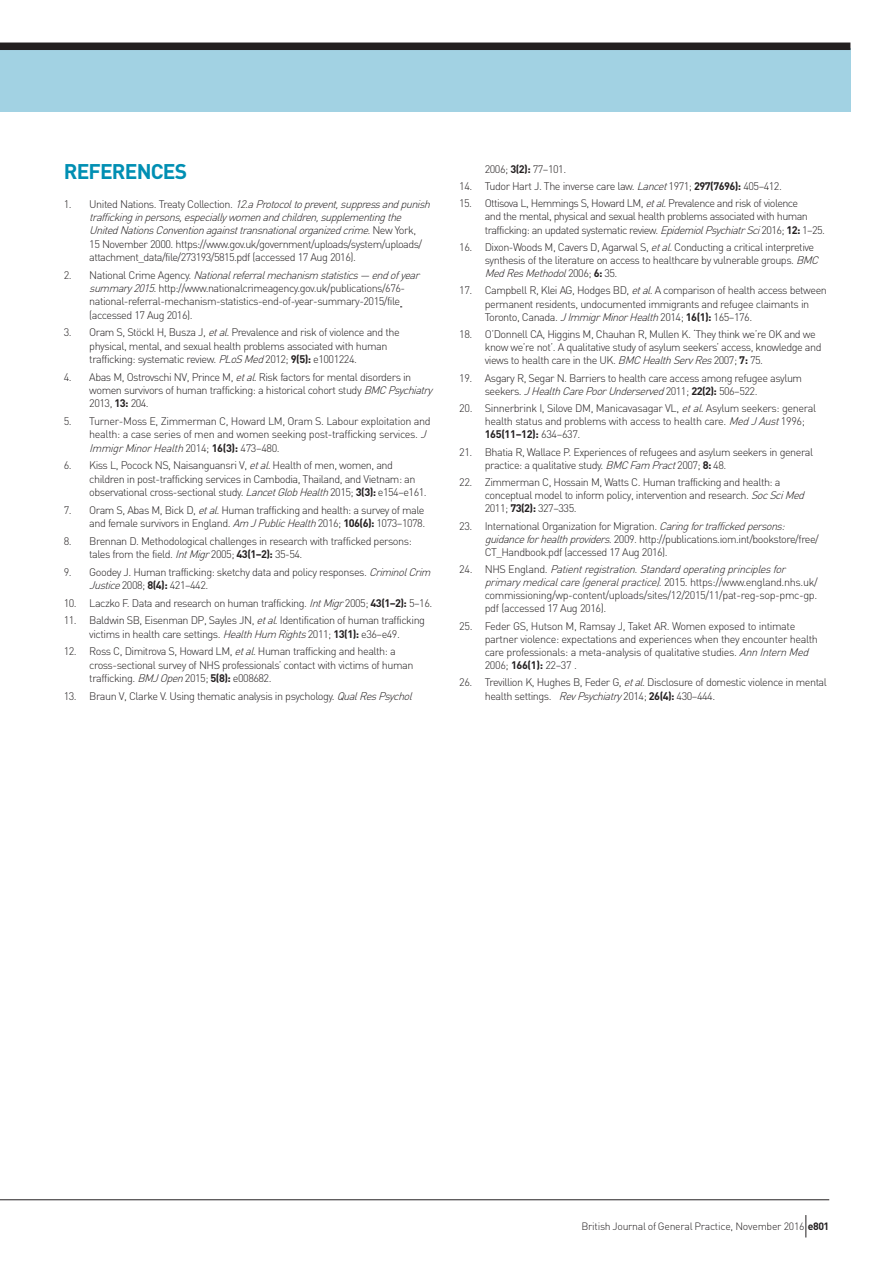
<style>
.page{position:relative;width:893px;height:1263px;background:#fff}
.page>*{position:absolute;margin:0;border:0;box-sizing:border-box;transform-origin:0 0}
.t1{font:700 21px "DIN";letter-spacing:-.04em;color:#008fb3}
.t2{font:300 10.8px/13px "DIN";letter-spacing:-.045em;color:#231f20}
.t3{font:300 10.5px "DIN";letter-spacing:-.025em;color:#231f20}
.s1{font-style:italic}
.s2{font-weight:700}
</style>
<div class="page">
<div style="left:0;top:48px;width:850px;height:64px;background:#a2d2e3"></div>
<div style="left:0;top:43px;width:850px;height:7px;background:#231f20"></div>
<hr style="left:0;top:1199px;width:829px;height:1px;background:#231f20">
<svg style="left:805px;top:1215px;width:1px;height:22px"></svg>
<h1 class="t1" style="left:64px;top:158px;width:125px">REFERENCES</h1>
<p class="t2" style="left:89px;top:197px;width:346px;text-indent:-26px">1 . U n i t e d N a t i o n s . Tre a ty C o l le c t i o n . <span class="s1">12.a Protocoltoprevent,suppressandpunish traffickinginpersons,especiallywomenandchildren,supplementingthe UnitedNationsConventionagainsttransnationalorganizedcrime.</span>N e w Yo r k ,<br>15 November 2000. https://www.gov.uk/government/uploads/system/uploads/ attachment_data/file/273193/5815.pdf (accessed 17 Aug 2016).</p>
<p class="t2" style="left:89px;top:268px;width:335px;text-indent:-26px">2 . N a t i o n a l C r i m e A g e n c y. <span class="s1">Nationalreferralmechanism statistics— endofyear summary2015.</span>http://www.nationalcrimeagency.gov.uk/publications/676- national-referral-mechanism-statistics-end-of-year-summary-2015/file (accessed 17 Aug 2016).</p>
<p class="t2" style="left:89px;top:326px;width:312px;text-indent:-26px">3. Oram S, Stöckl H, Busza J, <span class="s1">etal.</span>Prevalence and risk of violence and the physical, mental, and sexual health problems associated with human trafficking: systematic review. <span class="s1">PLoSMed</span>2012; <span class="s2">9(5):</span> e1001224.</p>
<p class="t2" style="left:89px;top:370px;width:348px;text-indent:-26px">4. Abas M, Ostrovschi NV, Prince M, <span class="s1">etal.</span>Risk factors for mental disorders in women survivors of human trafficking: a historical cohort study <span class="s1">BMCPsychiatry<br></span>2013, <span class="s2">13:</span> 204.</p>
<p class="t2" style="left:89px;top:414px;width:343px;text-indent:-26px">5. Turner-Moss E, Zimmerman C, Howard LM, Oram S. Labour exploitation and health: a case series of men and women seeking post-trafficking services. <span class="s1">J<br>ImmigrMinorHealth</span>2014; <span class="s2">16(3):</span> 473–480.</p>
<p class="t2" style="left:89px;top:459px;width:339px;text-indent:-26px">6. Kiss L, Pocock NS, Naisanguansri V, <span class="s1">etal.</span>Health of men, women, and children in post-trafficking services in Cambodia, Thailand, and Vietnam: an observational cross-sectional study. <span class="s1">LancetGlobHealth</span>2015; <span class="s2">3(3):</span> e154–e161.</p>
<p class="t2" style="left:64px;top:503px;width:363px;text-align:right">7. Oram S, Abas M, Bick D, <span class="s1">etal.</span>Human trafficking and health: a survey of male and female survivors in England. <span class="s1">Am JPublicHealth</span>2016; <span class="s2">106(6):</span> 1073–1078.</p>
<p class="t2" style="left:89px;top:534px;width:324px;text-indent:-26px">8. Brennan D. Methodological challenges in research with trafficked persons: tales from the field. <span class="s1">IntMigr</span>2005; <span class="s2">43(1–2):</span> 35-54.</p>
<p class="t2" style="left:89px;top:565px;width:346px;text-indent:-26px">9. Goodey J. Human trafficking: sketchy data and policy responses. <span class="s1">CriminolCrim<br>Justice</span>2008; <span class="s2">8(4):</span> 421–442.</p>
<p class="t2" style="left:64px;top:596px;width:370px">10. Laczko F. Data and research on human trafficking. <span class="s1">IntMigr</span>2005; <span class="s2">43(1–2):</span> 5–16.</p>
<p class="t2" style="left:64px;top:613px;width:363px;text-align:center">11. Baldwin SB, Eisenman DP, Sayles JN, <span class="s1">etal</span>. Identification of human trafficking victims in health care settings. <span class="s1">HealthHum Rights</span>2011; <span class="s2">13(1):</span> e36–e49.</p>
<p class="t2" style="left:89px;top:644px;width:326px;text-indent:-26px">12. Ross C, Dimitrova S, Howard LM, <span class="s1">etal</span>. Human trafficking and health: a cross-sectional survey of NHS professionals’ contact with victims of human trafficking. <span class="s1">BMJOpen</span>2015; <span class="s2">5(8):</span> e008682.</p>
<p class="t2" style="left:64px;top:689px;width:353px">13. Braun V, Clarke V. Using thematic analysis in psychology. <span class="s1">QualResPsychol</span></p>
<p class="t2" style="left:485px;top:162px;width:83px">2006; <span class="s2">3(2):</span> 77–101.</p>
<p class="t2" style="left:459px;top:180px;width:324px">14. Tudor Hart J. The inverse care law. <span class="s1">Lancet</span>1971; <span class="s2">297(7696):</span> 405–412.</p>
<p class="t2" style="left:485px;top:197px;width:342px;text-indent:-26px">15. Ottisova L, Hemmings S, Howard LM, <span class="s1">etal</span>. Prevalence and risk of violence<br>and the mental, physical and sexual health problems associated with human trafficking: an updated systematic review. <span class="s1">EpidemiolPsychiatrSci</span>2016; <span class="s2">12:</span> 1–25.</p>
<p class="t2" style="left:485px;top:240px;width:339px;text-indent:-26px">16. Dixon-Woods M, Cavers D, Agarwal S, <span class="s1">etal.</span>Conducting a critical interpretive synthesis of the literature on access to healthcare by vulnerable groups. <span class="s1">BMC<br>MedResMethodol</span>2 0 0 6 ; <span class="s2">6 :</span> 3 5 .</p>
<p class="t2" style="left:485px;top:284px;width:344px;text-indent:-26px">17. Campbell R, Klei AG, Hodges BD, <span class="s1">etal.</span>A comparison of health access between permanent residents, undocumented immigrants and refugee claimants in<br>Toronto, Canada. <span class="s1">JImmigrMinorHealth</span>2014; <span class="s2">16(1):</span> 165–176.</p>
<p class="t2" style="left:485px;top:327px;width:338px;text-indent:-26px">18. O’Donnell CA, Higgins M, Chauhan R, Mullen K<span class="s1">.</span>‘They think we’re OK and we know we’re not’. A qualitative study of asylum seekers’ access, knowledge and views to health care in the UK. <span class="s1">BMCHealthServRes</span>2007; <span class="s2">7:</span> 75.</p>
<p class="t2" style="left:485px;top:371px;width:319px;text-indent:-26px">19. Asgary R, Segar N. Barriers to health care access among refugee asylum seekers. <span class="s1">JHealthCarePoorUnderserved</span>2011; <span class="s2">22(2):</span> 506–522.</p>
<p class="t2" style="left:485px;top:401px;width:333px;text-indent:-26px">20. Sinnerbrink I, Silove DM, Manicavasagar VL, <span class="s1">etal</span>. Asylum seekers: general health status and problems with access to health care. <span class="s1">MedJAust</span>1996;<br><span class="s2">165(11–12):</span> 634–637.</p>
<p class="t2" style="left:485px;top:445px;width:330px;text-indent:-26px">21. Bhatia R, Wallace P. Experiences of refugees and asylum seekers in general practice: a qualitative study. <span class="s1">BMCFam Pract</span>2007; <span class="s2">8:</span> 48.</p>
<p class="t2" style="left:485px;top:475px;width:324px;text-indent:-26px">22. Zimmerman C, Hossain M, Watts C. Human trafficking and health: a conceptual model to inform policy, intervention and research. <span class="s1">SocSciMed<br></span>2011; <span class="s2">73(2):</span> 327–335.</p>
<p class="t2" style="left:485px;top:519px;width:336px;text-indent:-26px">23. International Organization for Migration. <span class="s1">Caringfortraffickedpersons: guidanceforhealthproviders.</span>2009. http://publications.iom.int/bookstore/free/<br>CT_Handbook.pdf (accessed 17 Aug 2016).</p>
<p class="t2" style="left:485px;top:563px;width:334px;text-indent:-26px">2 4 . N H S E n g l a n d . <span class="s1">Patientregistration.Standardoperatingprinciplesfor primarymedicalcare(generalpractice)</span>. 2 0 1 5 . h t t p s : //www. e n g l a n d . n h s . u k/ commissioning/wp-content/uploads/sites/12/2015/11/pat-reg-sop-pmc-gp. pdf (accessed 17 Aug 2016).</p>
<p class="t2" style="left:485px;top:619px;width:335px;text-indent:-26px">25. Feder GS, Hutson M, Ramsay J, Taket AR. Women exposed to intimate partner violence: expectations and experiences when they encounter health care professionals: a meta-analysis of qualitative studies. <span class="s1">AnnInternMed </span>2006; <span class="s2">166(1):</span> 22–37 .</p>
<p class="t2" style="left:485px;top:676px;width:344px;text-indent:-26px">26. Trevillion K, Hughes B, Feder G, <span class="s1">etal.</span>Disclosure of domestic violence in mental health settings. <span class="s1">RevPsychiatry</span>2014; <span class="s2">26(4):</span> 430–444.</p>
<p class="t3" style="left:581px;top:1219px;width:249px">British Journal of General Practice, November 2016 <span class="s2">e801</span></p>
</div>
